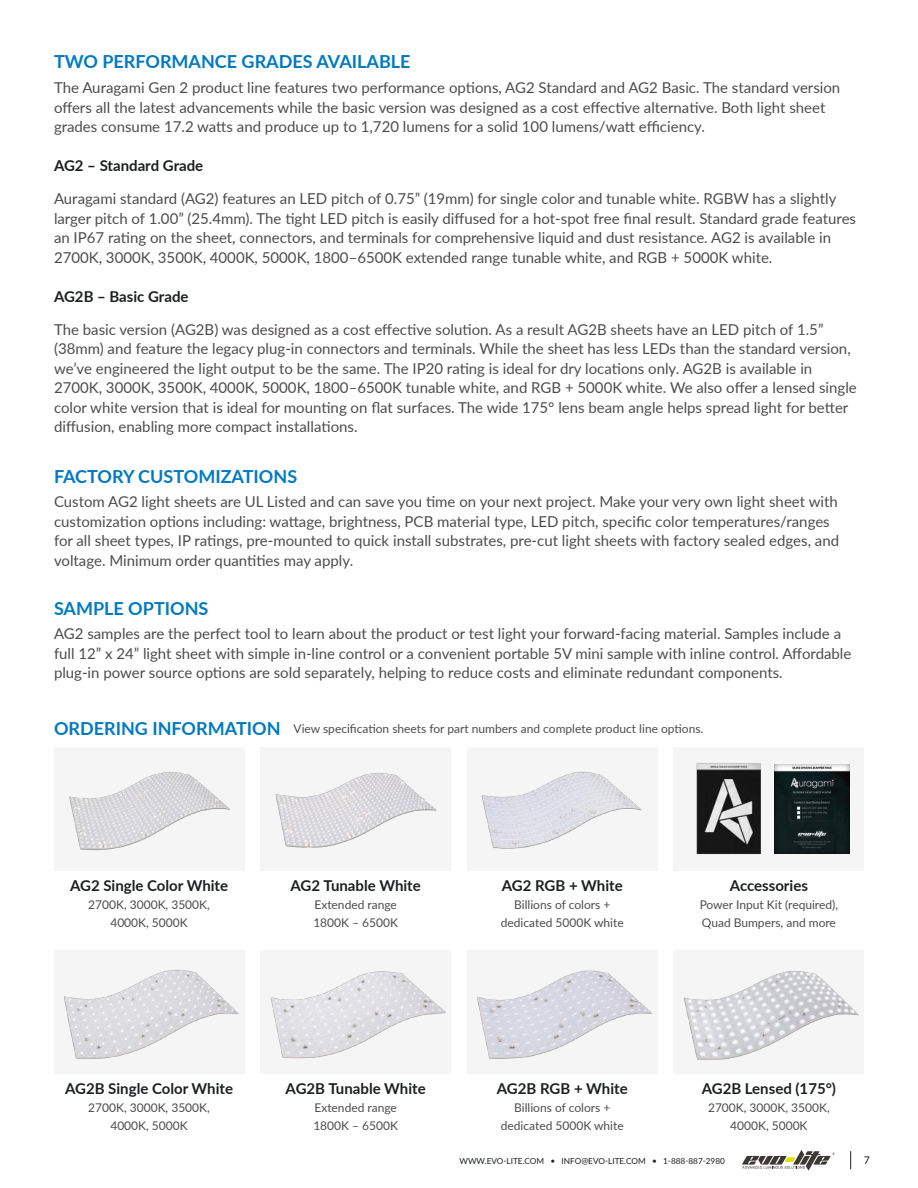
<style>
.page{position:relative;width:918px;height:1188px;background:#fff}
.page>*{position:absolute;margin:0;border:0;box-sizing:border-box;transform-origin:0 0}
.t1{font:700 18px "Lato";color:#0079c2}
.t2{font:15px/19.5px "Lato";color:#4e4b4c}
.t3{font:700 15px "Lato";color:#1c2021}
.t4{font:12px/18px "Lato";color:#4e4b4c;text-align:center}
.t5{font:10.5px "Lato";color:#1c2021}
.t6{font:8.25px "Lato";color:#1c2021}
</style>
<div class="page">
<svg style="left:850px;top:1151px;width:1px;height:18px"></svg>
<svg style="left:742px;top:1150px;width:93px;height:20px"></svg>
<img style="left:69px;top:771px;width:161px;height:80px">
<img style="left:64px;top:969px;width:175px;height:91px">
<img style="left:481px;top:771px;width:161px;height:78px">
<img style="left:477px;top:970px;width:176px;height:89px">
<img style="left:275px;top:772px;width:162px;height:76px">
<img style="left:270px;top:971px;width:177px;height:88px">
<div style="left:674px;top:747px;width:190px;height:123px;background:#f6f5f5"></div>
<img style="left:683px;top:970px;width:176px;height:90px">
<img style="left:696px;top:763px;width:65px;height:92px">
<div style="left:774px;top:764px;width:76px;height:90px;background:#241f1f;opacity:.55"></div>
<p class="t1" style="left:54px;top:49px;width:358px">TWO PERFORMANCE GRADES AVAILABLE</p>
<p class="t2" style="left:54px;top:77px;width:788px">The Auragami Gen 2 product line features two performance options, AG2 Standard and AG2 Basic. The standard version offers all the latest advancements while the basic version was designed as a cost effective alternative. Both light sheet grades consume 17.2 watts and produce up to 1,720 lumens for a solid 100 lumens/watt efficiency.</p>
<p class="t3" style="left:54px;top:155px;width:151px">AG2 – Standard Grade</p>
<p class="t2" style="left:54px;top:188px;width:804px">Auragami standard (AG2) features an LED pitch of 0.75” (19mm) for single color and tunable white. RGBW has a slightly larger pitch of 1.00” (25.4mm). The tight LED pitch is easily diffused for a hot-spot free final result. Standard grade features an IP67 rating on the sheet, connectors, and terminals for comprehensive liquid and dust resistance. AG2 is available in 2700K, 3000K, 3500K, 4000K, 5000K, 1800–6500K extended range tunable white, and RGB + 5000K white.</p>
<p class="t3" style="left:54px;top:285px;width:136px">AG2B – Basic Grade</p>
<p class="t2" style="left:54px;top:319px;width:804px">The basic version (AG2B) was designed as a cost effective solution. As a result AG2B sheets have an LED pitch of 1.5” (38mm) and feature the legacy plug-in connectors and terminals. While the sheet has less LEDs than the standard version, we’ve engineered the light output to be the same. The IP20 rating is ideal for dry locations only. AG2B is available in 2700K, 3000K, 3500K, 4000K, 5000K, 1800–6500K tunable white, and RGB + 5000K white. We also offer a lensed single color white version that is ideal for mounting on flat surfaces. The wide 175° lens beam angle helps spread light for better diffusion, enabling more compact installations.</p>
<p class="t1" style="left:54px;top:463px;width:245px">FACTORY CUSTOMIZATIONS</p>
<p class="t2" style="left:54px;top:491px;width:787px">Custom AG2 light sheets are UL Listed and can save you time on your next project. Make your very own light sheet with customization options including: wattage, brightness, PCB material type, LED pitch, specific color temperatures/ranges for all sheet types, IP ratings, pre-mounted to quick install substrates, pre-cut light sheets with factory sealed edges, and voltage. Minimum order quantities may apply.</p>
<p class="t1" style="left:54px;top:595px;width:156px">SAMPLE OPTIONS</p>
<p class="t2" style="left:54px;top:623px;width:799px">AG2 samples are the perfect tool to learn about the product or test light your forward-facing material. Samples include a full 12” x 24” light sheet with simple in-line control or a convenient portable 5V mini sample with inline control. Affordable plug-in power source options are sold separately, helping to reduce costs and eliminate redundant components.</p>
<p class="t1" style="left:54px;top:715px;width:228px">ORDERING INFORMATION</p>
<p class="t4" style="left:294px;top:719px;width:411px">View specification sheets for part numbers and complete product line options.</p>
<p class="t3" style="left:70px;top:875px;width:160px">AG2 Single Color White</p>
<p class="t4" style="left:88px;top:895px;width:123px">2700K, 3000K, 3500K,<br>4000K, 5000K</p>
<p class="t3" style="left:291px;top:875px;width:132px">AG2 Tunable White</p>
<p class="t4" style="left:313px;top:895px;width:86px;text-align:left">Extended range<br>1800K – 6500K</p>
<p class="t3" style="left:502px;top:875px;width:122px">AG2 RGB + White</p>
<p class="t4" style="left:501px;top:895px;width:124px">Billions of colors + dedicated 5000K white</p>
<p class="t3" style="left:730px;top:875px;width:80px">Accessories</p>
<p class="t4" style="left:700px;top:895px;width:140px;text-align:left">Power Input Kit (required),<br>Quad Bumpers, and more</p>
<p class="t3" style="left:65px;top:1078px;width:169px">AG2B Single Color White</p>
<p class="t4" style="left:88px;top:1099px;width:123px">2700K, 3000K, 3500K,<br>4000K, 5000K</p>
<p class="t3" style="left:286px;top:1078px;width:142px">AG2B Tunable White</p>
<p class="t4" style="left:313px;top:1099px;width:86px;text-align:left">Extended range<br>1800K – 6500K</p>
<p class="t3" style="left:497px;top:1078px;width:132px">AG2B RGB + White</p>
<p class="t4" style="left:501px;top:1099px;width:124px">Billions of colors + dedicated 5000K white</p>
<p class="t3" style="left:702px;top:1078px;width:136px">AG2B Lensed (175°)</p>
<p class="t4" style="left:708px;top:1099px;width:123px">2700K, 3000K, 3500K,<br>4000K, 5000K</p>
<p class="t6" style="left:460px;top:1155px;width:267px">WWW.EVO-LITE.COM • INFO@EVO-LITE.COM • 1-888-887-2980</p>
<p class="t5" style="left:864px;top:1153px;width:8px">7</p>
</div>
